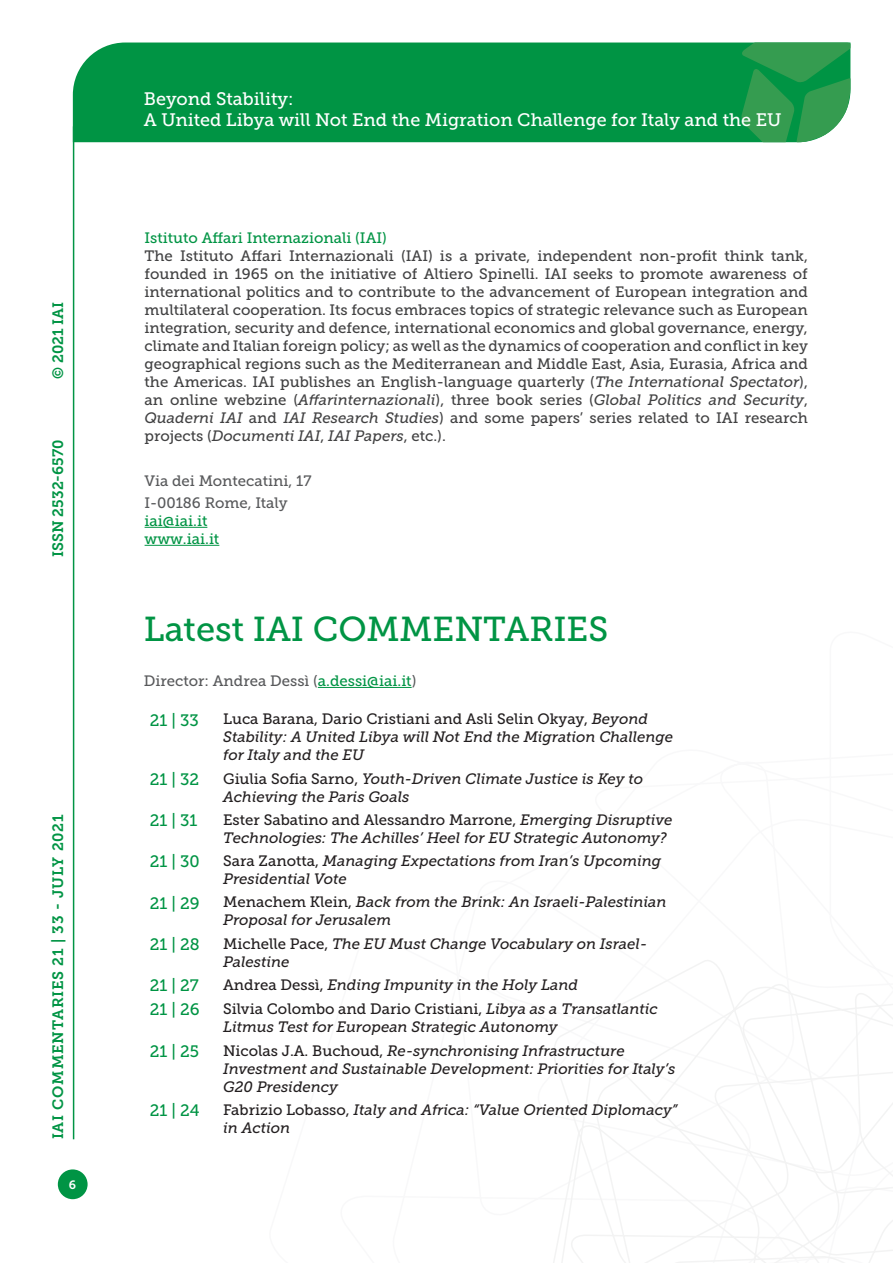
<style>
.page{position:relative;width:893px;height:1263px;background:#fff}
.page>*{position:absolute;margin:0;border:0;box-sizing:border-box;transform-origin:0 0}
.t1{font:34.5px "Museo Slab 500";color:#009444}
.t2{font:18px/21.6px "Museo Slab 500";color:#fff}
.t3{font:16.5px "Museo Slab 500";color:#009444}
.t4{font:15px/18px "Museo Slab 500";color:#414142;text-align:justify}
.Elenco_paper{font:italic 15px/18px "Museo Slab 500";color:#231f20}
.t5{font:15px "Museo Slab 500";color:#58595b}
.t6{font:15px "Museo Slab 500";color:#009444}
.t7{font:15px "Museo Slab 700";letter-spacing:.05em;color:#009444}
.t8{font:15px "Museo Slab 700";color:#009444}
.t9{font:12px "Museo Slab 700";color:#fff}
.s1{font-style:italic}
.s2{color:#009444}
.s3{font-style:normal}
</style>
<div class="page">
<svg style="left:553px;top:960px;width:340px;height:303px"></svg>
<div style="left:73px;top:43px;width:668px;height:99px;background:#009444"></div>
<svg style="left:741px;top:43px;width:109px;height:99px;background:#319e55"></svg>
<div style="left:58px;top:1169px;width:30px;height:30px;background:#009444;border-radius:50%"></div>
<hr style="left:73px;top:126px;width:1px;height:1013px;background:#009444">
<hr style="left:318px;top:687px;width:94px;height:1px;background:#009444">
<hr style="left:145px;top:527px;width:62px;height:1px;background:#009444">
<hr style="left:145px;top:545px;width:74px;height:1px;background:#009444">
<p class="t7" style="left:50px;top:379px;width:79px;rotate:-90deg">© 2021 IAI</p>
<p class="t8" style="left:50px;top:557px;width:119px;rotate:-90deg">ISSN 2532-6570</p>
<p class="t7" style="left:50px;top:1139px;width:326px;rotate:-90deg">IAI COMMENTARIES 21 | 33 - JULY 2021</p>
<p class="t9" style="left:69px;top:1178px;width:9px">6</p>
<p class="t2" style="left:144px;top:88px;width:639px">Beyond Stability:<br>A United Libya will Not End the Migration Challenge for Italy and the EU</p>
<p class="t6" style="left:145px;top:229px;width:244px">Istituto Affari Internazionali (IAI)</p>
<p class="t4" style="left:145px;top:247px;width:665px">The Istituto Affari Internazionali (IAI) is a private, independent non-profit think tank, founded in 1965 on the initiative of Altiero Spinelli. IAI seeks to promote awareness of international politics and to contribute to the advancement of European integration and multilateral cooperation. Its focus embraces topics of strategic relevance such as European integration, security and defence, international economics and global governance, energy, climate and Italian foreign policy; as well as the dynamics of cooperation and conflict in key geographical regions such as the Mediterranean and Middle East, Asia, Eurasia, Africa and the Americas. IAI publishes an English-language quarterly (<span class="s1">The International Spectator</span>), an online webzine (<span class="s1">Affarinternazionali</span>), three book series (<span class="s1">Global Politics and Security</span>, <span class="s1">Quaderni IAI</span> and <span class="s1">IAI Research Studies</span>) and some papers’ series related to IAI research projects (<span class="s1">Documenti IAI</span>, <span class="s1">IAI Papers</span>, etc.).</p>
<p class="t5" style="left:145px;top:472px;width:168px">Via dei Montecatini, 17</p>
<p class="t5" style="left:145px;top:494px;width:145px">I-00186 Rome, Italy</p>
<p class="t6" style="left:145px;top:512px;width:64px">iai@iai.it</p>
<p class="t6" style="left:145px;top:530px;width:76px">www.iai.it</p>
<p class="t1" style="left:144px;top:610px;width:466px">Latest IAI COMMENTARIES</p>
<p class="t5" style="left:144px;top:672px;width:274px">Director: Andrea Dessì (<span class="s2">a.dessi@iai.it</span>)</p>
<p class="t3" style="left:150px;top:711px;width:51px">21 | 33</p>
<p class="Elenco_paper" style="left:223px;top:710px;width:452px"><span class="s3">Luca Barana, Dario Cristiani and Asli Selin Okyay,</span> Beyond<br>Stability: A United Libya will Not End the Migration Challenge for Italy and the EU</p>
<p class="t3" style="left:150px;top:770px;width:51px">21 | 32</p>
<p class="Elenco_paper" style="left:223px;top:770px;width:422px"><span class="s3">Giulia Sofia Sarno,</span> Youth-Driven Climate Justice is Key to<br>Achieving the Paris Goals</p>
<p class="t3" style="left:150px;top:811px;width:49px">21 | 31</p>
<p class="Elenco_paper" style="left:223px;top:811px;width:451px"><span class="s3">Ester Sabatino and Alessandro Marrone,</span> Emerging Disruptive<br>Technologies: The Achilles’ Heel for EU Strategic Autonomy?</p>
<p class="t3" style="left:150px;top:852px;width:51px">21 | 30</p>
<p class="Elenco_paper" style="left:223px;top:852px;width:439px"><span class="s3">Sara Zanotta,</span> Managing Expectations from Iran’s Upcoming<br>Presidential Vote</p>
<p class="t3" style="left:150px;top:894px;width:51px">21 | 29</p>
<p class="Elenco_paper" style="left:223px;top:893px;width:445px"><span class="s3">Menachem Klein,</span> Back from the Brink: An Israeli-Palestinian<br>Proposal for Jerusalem</p>
<p class="t3" style="left:150px;top:935px;width:51px">21 | 28</p>
<p class="Elenco_paper" style="left:223px;top:935px;width:425px"><span class="s3">Michelle Pace,</span> The EU Must Change Vocabulary on Israel-<br>Palestine</p>
<p class="t3" style="left:150px;top:976px;width:50px">21 | 27</p>
<p class="Elenco_paper" style="left:223px;top:976px;width:356px"><span class="s3">Andrea Dessì,</span> Ending Impunity in the Holy Land</p>
<p class="t3" style="left:150px;top:1000px;width:51px">21 | 26</p>
<p class="Elenco_paper" style="left:223px;top:1000px;width:436px"><span class="s3">Silvia Colombo and Dario Cristiani,</span> Libya as a Transatlantic<br>Litmus Test for European Strategic Autonomy</p>
<p class="t3" style="left:150px;top:1042px;width:51px">21 | 25</p>
<p class="Elenco_paper" style="left:223px;top:1041px;width:454px"><span class="s3">Nicolas J.A. Buchoud,</span> Re-synchronising Infrastructure<br>Investment and Sustainable Development: Priorities for Italy’s<br>G20 Presidency</p>
<p class="t3" style="left:150px;top:1101px;width:51px">21 | 24</p>
<p class="Elenco_paper" style="left:223px;top:1101px;width:456px"><span class="s3">Fabrizio Lobasso,</span> Italy and Africa: “Value Oriented Diplomacy” in Action</p>
</div>
